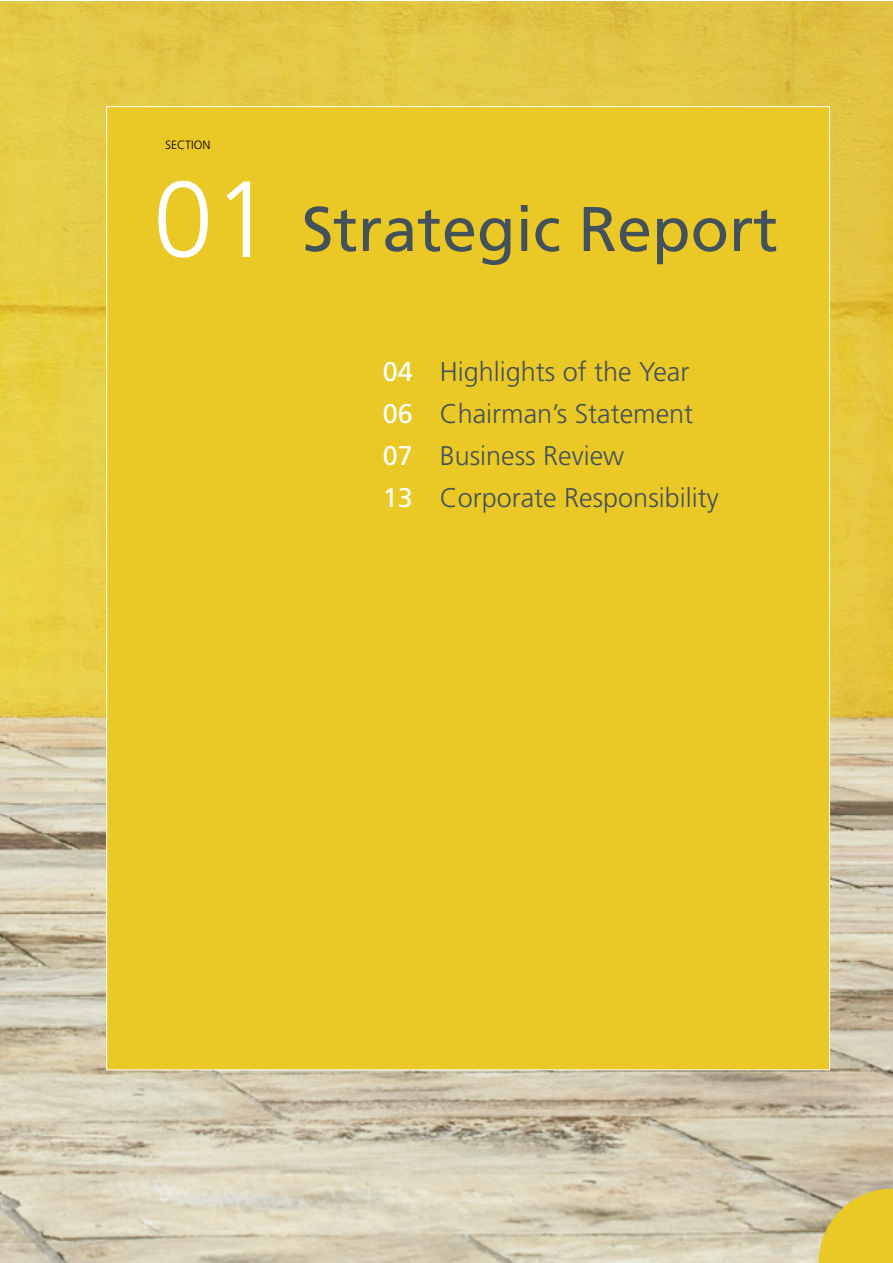
<style>
.page{position:relative;width:893px;height:1263px;background:#fff}
.page>*{position:absolute;margin:0;border:0;box-sizing:border-box;transform-origin:0 0}
.t1{font:63px "Frutiger";color:#43515a}
.t2{font:300 27px/42px "Frutiger";color:#43515a}
.t3{font:300 12px "Frutiger";color:#000}
.s1{font-weight:300;font-size:108px;color:#fff}
.s2{font-weight:400;color:#fff}
</style>
<div class="page">
<img style="left:0;top:1px;width:892px;height:1262px">
<div style="left:106px;top:106px;width:724px;height:964px;background:#eac825;border:1px solid #fff"></div>
<svg style="left:819px;top:1188px;width:73px;height:75px;background:#dfc23e"></svg>
<p class="t3" style="left:165px;top:138px;width:47px">SECTION</p>
<h1 class="t1" style="left:153px;top:192px;width:626px"><span class="s1">01</span> Strategic Report</h1>
<p class="t2" style="left:383px;top:350px;width:338px"><span class="s2">04</span> Highlights of the Year<br><span class="s2">06</span> Chairman’s Statement<br><span class="s2">07</span> Business Review<br><span class="s2">13</span> Corporate Responsibility</p>
</div>
